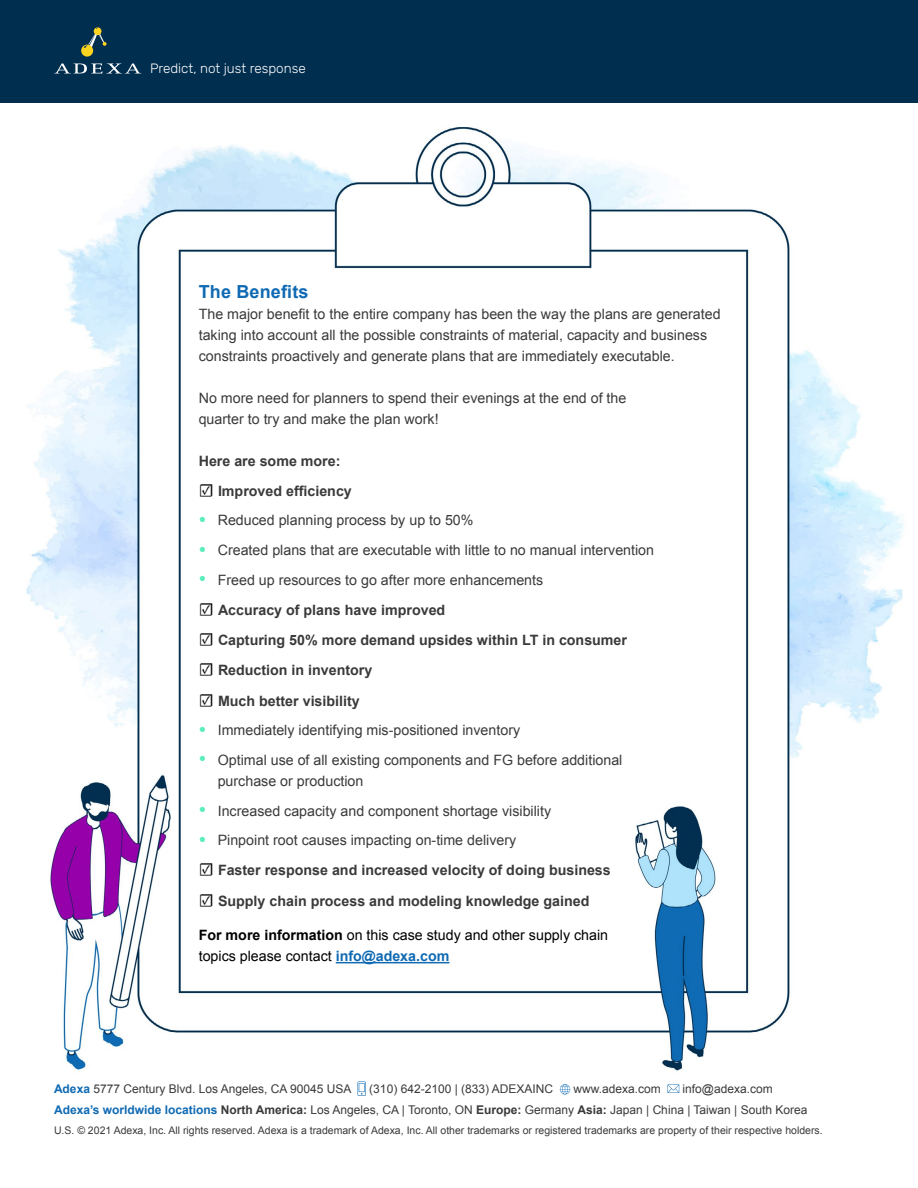
<style>
.page{position:relative;width:918px;height:1188px;background:#fff}
.page>*{position:absolute;margin:0;border:0;box-sizing:border-box;transform-origin:0 0}
.t1{font:700 18px "Arial";letter-spacing:.01em;color:#0f6ab3}
.t2{font:14.25px/21px "Arial";color:#3a3a3a}
.t3{font:700 14.25px "Arial";color:#3a3a3a}
.t4{font:14.25px/21px "Arial";color:#000}
.t5{font:300 13.5px "Rubik";color:#fff}
.t6{font:12px/21px "Arial";color:#3a3a3a}
.t7{font:10.5px "Arial";color:#3a3a3a}
.s1{font-family:"Minion Pro";font-weight:400;font-size:18px;color:#000}
.s2{font-size:21px;color:#5cedbd}
.s3{font-weight:700}
.s4{font-weight:700;color:#0f6ab3}
</style>
<div class="page">
<img style="left:26px;top:127px;width:878px;height:944px">
<svg style="left:358px;top:1082px;width:8px;height:14px"></svg>
<svg style="left:560px;top:1084px;width:10px;height:11px"></svg>
<svg style="left:668px;top:1084px;width:11px;height:9px"></svg>
<hr style="left:336px;top:962px;width:113px;height:1px;background:#0f6ab3">
<div style="left:0;top:0;width:918px;height:102px;background:#002e4f"></div>
<svg style="left:55px;top:63px;width:85px;height:10px"></svg>
<svg style="left:81px;top:27px;width:26px;height:30px"></svg>
<p class="t5" style="left:150px;top:61px;width:157px">Predict, not just response</p>
<p class="t1" style="left:199px;top:279px;width:111px">The Benefits</p>
<p class="t2" style="left:199px;top:303px;width:523px">The major benefit to the entire company has been the way the plans are generated taking into account all the possible constraints of material, capacity and business constraints proactively and generate plans that are immediately executable.</p>
<p class="t2" style="left:199px;top:387px;width:429px">No more need for planners to spend their evenings at the end of the quarter to try and make the plan work!</p>
<p class="t3" style="left:199px;top:451px;width:143px">Here are some more:</p>
<p class="t3" style="left:199px;top:481px;width:155px"><span class="s1">☑</span> Improved efficiency</p>
<p class="t2" style="left:199px;top:510px;width:276px"><span class="s2">•</span> Reduced planning process by up to 50%</p>
<p class="t2" style="left:199px;top:540px;width:457px"><span class="s2">•</span> Created plans that are executable with little to no manual intervention</p>
<p class="t2" style="left:199px;top:569px;width:346px"><span class="s2">•</span> Freed up resources to go after more enhancements</p>
<p class="t3" style="left:199px;top:601px;width:248px"><span class="s1">☑</span> Accuracy of plans have improved</p>
<p class="t3" style="left:199px;top:631px;width:430px"><span class="s1">☑</span> Capturing 50% more demand upsides within LT in consumer</p>
<p class="t3" style="left:199px;top:661px;width:175px"><span class="s1">☑</span> Reduction in inventory</p>
<p class="t3" style="left:199px;top:691px;width:163px"><span class="s1">☑</span> Much better visibility</p>
<p class="t2" style="left:199px;top:720px;width:323px"><span class="s2">•</span> Immediately identifying mis-positioned inventory</p>
<p class="t2" style="left:218px;top:750px;width:406px;text-indent:-19px"><span class="s2">•</span> Optimal use of all existing components and FG before additional purchase or production</p>
<p class="t2" style="left:199px;top:800px;width:354px"><span class="s2">•</span> Increased capacity and component shortage visibility</p>
<p class="t2" style="left:199px;top:830px;width:319px"><span class="s2">•</span> Pinpoint root causes impacting on-time delivery</p>
<p class="t3" style="left:199px;top:861px;width:414px"><span class="s1">☑</span> Faster response and increased velocity of doing business</p>
<p class="t3" style="left:199px;top:891px;width:392px"><span class="s1">☑</span> Supply chain process and modeling knowledge gained</p>
<p class="t4" style="left:199px;top:925px;width:411px"><span class="s3">For more information</span> on this case study and other supply chain topics please contact <span class="s4">info@adexa.com</span></p>
<p class="t6" style="left:54px;top:1078px;width:755px;text-indent:629px">info@adexa.com<br><span class="s4">Adexa’s worldwide locations</span> <span class="s3">North America:</span> Los Angeles, CA | Toronto, ON <span class="s3">Europe:</span> Germany <span class="s3">Asia:</span> Japan | China | Taiwan | South Korea</p>
<p class="t7" style="left:54px;top:1123px;width:770px">U.S. © 2021 Adexa, Inc. All rights reserved. Adexa is a trademark of Adexa, Inc. All other trademarks or registered trademarks are property of their respective holders.</p>
<p class="t6" style="left:54px;top:1078px;width:299px"><span class="s4">Adexa</span> 5777 Century Blvd. Los Angeles, CA 90045 USA</p>
<p class="t6" style="left:369px;top:1078px;width:185px">(310) 642-2100 | (833) ADEXAINC</p>
<p class="t6" style="left:574px;top:1078px;width:89px">www.adexa.com</p>
</div>
